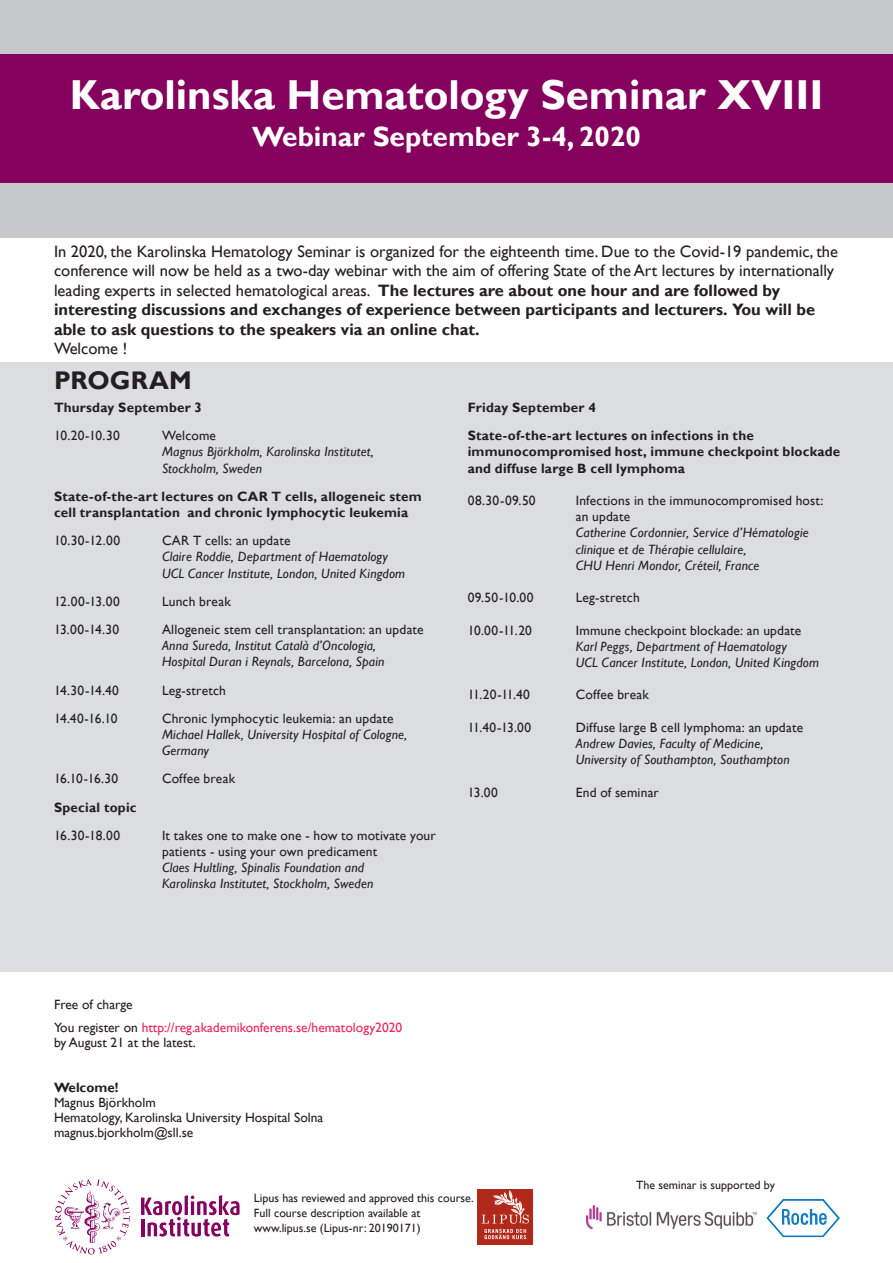
<style>
.page{position:relative;width:893px;height:1263px;background:#fff}
.page>*{position:absolute;margin:0;border:0;box-sizing:border-box;transform-origin:0 0}
.t1{font:700 41.85px "Gill Sans";color:#fff}
.t2{font:700 27.9px "Gill Sans";color:#fff}
.t3{font:700 25.5px "Gill Sans";color:#231f20}
.t4{font:16.5px/19.5px "Gill Sans";color:#231f20}
.t5{font:700 16.5px/19.5px "Gill Sans";color:#231f20}
.t6{font:13.5px "Gill Sans";letter-spacing:.01em;color:#231f20}
.t7{font:italic 13.5px "Gill Sans";letter-spacing:.01em;color:#231f20}
.t8{font:700 13.5px/16.2px "Gill Sans";letter-spacing:.015em;color:#231f20}
.t9{font:13.5px "Gill Sans";color:#ee2358}
.t10{font:12px/15px "Gill Sans";color:#231f20}
.s1{font-weight:700}
.s2{color:#231f20}
</style>
<div class="page">
<div style="left:0;top:362px;width:893px;height:610px;background:#dcdddf"></div>
<div style="left:0;top:0;width:893px;height:54px;background:#c7c8ca"></div>
<div style="left:0;top:54px;width:893px;height:129px;background:#85015e"></div>
<div style="left:478px;top:1189px;width:55px;height:55px;background:#b1291a"></div>
<svg style="left:482px;top:1190px;width:47px;height:33px"></svg>
<svg style="left:484px;top:1229px;width:42px;height:10px"></svg>
<div style="left:0;top:183px;width:893px;height:54px;background:#c7c8ca"></div>
<svg style="left:141px;top:1195px;width:99px;height:41px"></svg>
<svg style="left:55px;top:1179px;width:75px;height:75px"></svg>
<svg style="left:766px;top:1199px;width:74px;height:38px"></svg>
<img style="left:586px;top:1205px;width:171px;height:24px">
<p class="t1" style="left:70px;top:69px;width:755px">Karolinska Hematology Seminar XVIII</p>
<p class="t2" style="left:252px;top:120px;width:390px">Webinar September 3-4, 2020</p>
<p class="t4" style="left:54px;top:242px;width:786px">In 2020, the Karolinska Hematology Seminar is organized for the eighteenth time. Due to the Covid-19 pandemic, the conference will now be held as a two-day webinar with the aim of offering State of the Art lectures by internationally leading experts in selected hematological areas. <span class="s1">The lectures are about one hour and are followed by</span></p>
<p class="t5" style="left:54px;top:300px;width:763px">interesting discussions and exchanges of experience between participants and lecturers. You will be able to ask questions to the speakers via an online chat.</p>
<p class="t4" style="left:54px;top:339px;width:75px">Welcome !</p>
<p class="t3" style="left:54px;top:365px;width:139px">PROGRAM</p>
<p class="t8" style="left:54px;top:400px;width:150px">Thursday September 3</p>
<p class="t6" style="left:54px;top:428px;width:67px">10.20-10.30</p>
<p class="t6" style="left:162px;top:428px;width:56px">Welcome</p>
<p class="t7" style="left:162px;top:444px;width:213px">Magnus Björkholm, Karolinska Institutet,</p>
<p class="t7" style="left:162px;top:460px;width:102px">Stockholm, Sweden</p>
<p class="t8" style="left:54px;top:488px;width:369px">State-of-the-art lectures on CAR T cells, allogeneic stem cell transplantation and chronic lymphocytic leukemia</p>
<p class="t6" style="left:54px;top:533px;width:68px">10.30-12.00</p>
<p class="t6" style="left:162px;top:533px;width:130px">CAR T cells: an update</p>
<p class="t7" style="left:162px;top:549px;width:227px">Claire Roddie, Department of Haematology</p>
<p class="t7" style="left:162px;top:565px;width:245px">UCL Cancer Institute, London, United Kingdom</p>
<p class="t6" style="left:54px;top:593px;width:67px">12.00-13.00</p>
<p class="t6" style="left:162px;top:593px;width:70px">Lunch break</p>
<p class="t6" style="left:54px;top:622px;width:67px">13.00-14.30</p>
<p class="t6" style="left:162px;top:622px;width:263px">Allogeneic stem cell transplantation: an update</p>
<p class="t7" style="left:162px;top:638px;width:215px">Anna Sureda, Institut Català d’Oncologia,</p>
<p class="t7" style="left:162px;top:654px;width:224px">Hospital Duran i Reynals, Barcelona, Spain</p>
<p class="t6" style="left:54px;top:682px;width:66px">14.30-14.40</p>
<p class="t6" style="left:162px;top:682px;width:65px">Leg-stretch</p>
<p class="t6" style="left:54px;top:710px;width:65px">14.40-16.10</p>
<p class="t6" style="left:162px;top:710px;width:233px">Chronic lymphocytic leukemia: an update</p>
<p class="t7" style="left:162px;top:727px;width:247px">Michael Hallek, University Hospital of Cologne,</p>
<p class="t7" style="left:162px;top:743px;width:48px">Germany</p>
<p class="t6" style="left:54px;top:771px;width:66px">16.10-16.30</p>
<p class="t6" style="left:162px;top:771px;width:75px">Coffee break</p>
<p class="t8" style="left:54px;top:799px;width:84px">Special topic</p>
<p class="t6" style="left:54px;top:827px;width:68px">16.30-18.00</p>
<p class="t6" style="left:162px;top:827px;width:275px">It takes one to make one - how to motivate your</p>
<p class="t6" style="left:162px;top:844px;width:217px">patients - using your own predicament</p>
<p class="t7" style="left:162px;top:860px;width:204px">Claes Hultling, Spinalis Foundation and</p>
<p class="t7" style="left:162px;top:876px;width:213px">Karolinska Institutet, Stockholm, Sweden</p>
<p class="t8" style="left:468px;top:400px;width:130px">Friday September 4</p>
<p class="t8" style="left:468px;top:428px;width:288px">State-of-the-art lectures on infections in the</p>
<p class="t8" style="left:468px;top:444px;width:374px">immunocompromised host, immune checkpoint blockade and diffuse large B cell lymphoma</p>
<p class="t6" style="left:468px;top:493px;width:69px">08.30-09.50</p>
<p class="t6" style="left:576px;top:493px;width:249px">Infections in the immunocompromised host:</p>
<p class="t6" style="left:576px;top:509px;width:56px">an update</p>
<p class="t7" style="left:576px;top:525px;width:234px">Catherine Cordonnier, Service d’Hématologie</p>
<p class="t7" style="left:576px;top:541px;width:172px">clinique et de Thérapie cellulaire,</p>
<p class="t7" style="left:576px;top:557px;width:185px">CHU Henri Mondor, Créteil, France</p>
<p class="t6" style="left:468px;top:590px;width:67px">09.50-10.00</p>
<p class="t6" style="left:576px;top:590px;width:65px">Leg-stretch</p>
<p class="t6" style="left:468px;top:622px;width:66px">10.00-11.20</p>
<p class="t6" style="left:576px;top:622px;width:227px">Immune checkpoint blockade: an update</p>
<p class="t7" style="left:576px;top:638px;width:212px">Karl Peggs, Department of Haematology</p>
<p class="t7" style="left:576px;top:655px;width:245px">UCL Cancer Institute, London, United Kingdom</p>
<p class="t6" style="left:468px;top:687px;width:64px">11.20-11.40</p>
<p class="t6" style="left:576px;top:687px;width:75px">Coffee break</p>
<p class="t6" style="left:468px;top:719px;width:65px">11.40-13.00</p>
<p class="t6" style="left:576px;top:719px;width:229px">Diffuse large B cell lymphoma: an update</p>
<p class="t7" style="left:576px;top:736px;width:189px">Andrew Davies, Faculty of Medicine,</p>
<p class="t7" style="left:576px;top:752px;width:215px">University of Southampton, Southampton</p>
<p class="t6" style="left:468px;top:784px;width:32px">13.00</p>
<p class="t6" style="left:576px;top:784px;width:85px">End of seminar</p>
<p class="t6" style="left:54px;top:997px;width:80px">Free of charge</p>
<p class="t9" style="left:54px;top:1019px;width:350px"><span class="s2">You register on</span> http://reg.akademikonferens.se/hematology2020</p>
<p class="t6" style="left:54px;top:1034px;width:143px">by August 21 at the latest.</p>
<p class="t8" style="left:54px;top:1079px;width:66px">Welcome!</p>
<p class="t6" style="left:54px;top:1094px;width:103px">Magnus Björkholm</p>
<p class="t6" style="left:54px;top:1109px;width:271px">Hematology, Karolinska University Hospital Solna</p>
<p class="t6" style="left:54px;top:1124px;width:141px">magnus.bjorkholm@sll.se</p>
<p class="t10" style="left:636px;top:1177px;width:140px">The seminar is supported by</p>
<p class="t10" style="left:254px;top:1190px;width:221px">Lipus has reviewed and approved this course.<br>Full course description available at</p>
<p class="t10" style="left:254px;top:1220px;width:168px">www.lipus.se (Lipus-nr: 20190171)</p>
</div>
